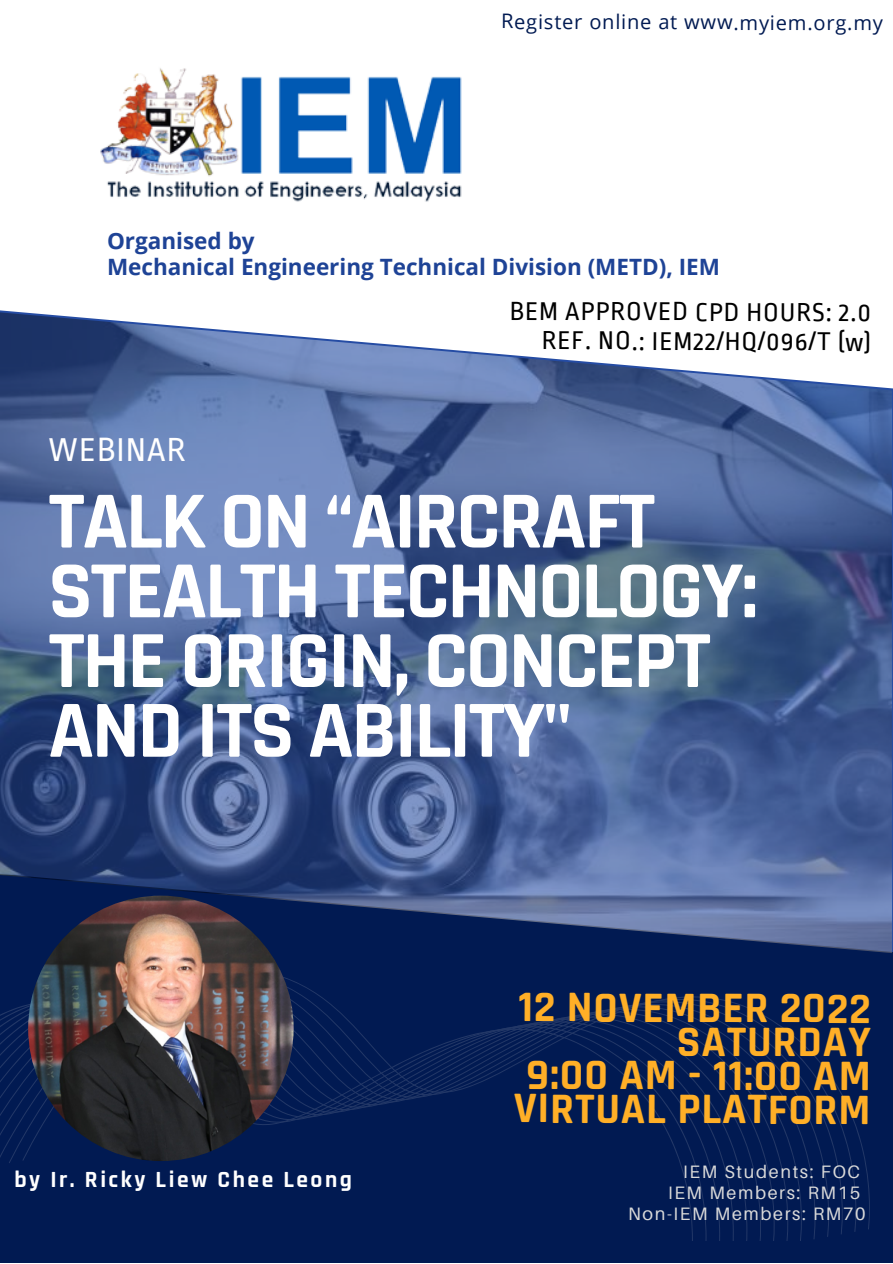
<style>
.page{position:relative;width:893px;height:1264px;background:#fff}
.page>*{position:absolute;margin:0;border:0;box-sizing:border-box;transform-origin:0 0}
.t1{font:700 81.9px/69.8px "Rajdhani";letter-spacing:-.025em;color:#fff}
.t2{font:700 43.95px/33.8px "Rajdhani";letter-spacing:.015em;color:#ffaf27;text-align:right}
.t3{font:34.65px "Ropa Sans";letter-spacing:.035em;color:#fff}
.t4{font:27px/29.2px "Ropa Sans";letter-spacing:.035em;color:#000;text-align:right}
.t5{font:700 23.4px "Rajdhani";letter-spacing:.11em;color:#fff}
.t6{font:700 22.5px/25.8px "Open Sans";color:#1e4396}
.t7{font:20.1px "Open Sans";letter-spacing:.035em;color:#011a52}
.t8{font:18px "Aileron";letter-spacing:.09em;color:#d9d9d9}
</style>
<div class="page">
<div style="left:0;top:864px;width:892px;height:398px;background:#011a52"></div>
<img style="left:0;top:310px;width:892px;height:641px">
<svg style="left:813px;top:881px;width:79px;height:356px"></svg>
<svg style="left:22px;top:968px;width:848px;height:261px"></svg>
<img style="left:100px;top:68px;width:362px;height:134px">
<img style="left:28px;top:895px;width:265px;height:265px;border-radius:50%">
<p class="t7" style="left:501px;top:8px;width:383px">Register online at www.myiem.org.my</p>
<p class="t6" style="left:107px;top:228px;width:614px">Organised by<br>Mechanical Engineering Technical Division (METD), IEM</p>
<p class="t4" style="left:509px;top:298px;width:363px">BEM APPROVED CPD HOURS: 2.0<br>REF. NO.: IEM22/HQ/096/T (w)</p>
<p class="t3" style="left:48px;top:432px;width:139px">WEBINAR</p>
<p class="t1" style="left:48px;top:488px;width:711px">TALK ON “AIRCRAFT<br>STEALTH TECHNOLOGY:<br>THE ORIGIN, CONCEPT<br>AND ITS ABILITY"</p>
<p class="t5" style="left:14px;top:1165px;width:339px">by Ir. Ricky Liew Chee Leong</p>
<p class="t2" style="left:514px;top:992px;width:359px">12 NOVEMBER 2022<br>SATURDAY<br>9:00 AM - 11:00 AM<br>VIRTUAL PLATFORM</p>
<p class="t8" style="left:683px;top:1160px;width:178px">IEM Students: FOC</p>
<p class="t8" style="left:668px;top:1181px;width:193px">IEM Members: RM15</p>
<p class="t8" style="left:628px;top:1202px;width:239px">Non-IEM Members: RM70</p>
</div>
